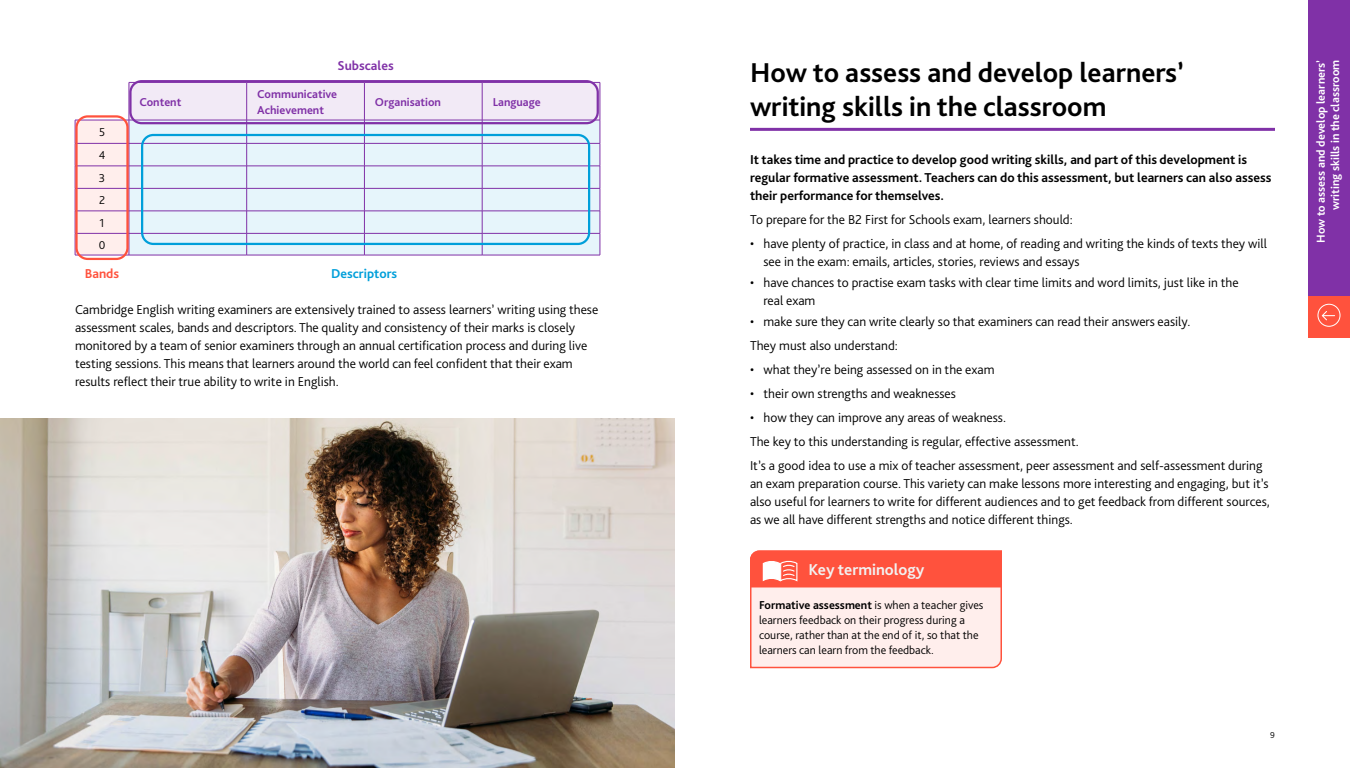
<style>
.page{position:relative;width:1350px;height:768px;background:#fff}
.page>*{position:absolute;margin:0;border:0;box-sizing:border-box;transform-origin:0 0}
.t1{font:700 28.5px/34.2px "Bliss Pro";color:#000}
.t2{font:700 16.5px "Bliss Pro";color:#f2f1f0}
.t3{font:300 13.5px/18px "Bliss Pro";color:#000}
.t4{font:700 13.5px/18px "Bliss Pro";color:#000}
.t5{font:700 13.5px "Bliss Pro";color:#009fda}
.t6{font:700 13.5px "Bliss Pro";color:#8031a7}
.t7{font:700 13.5px "Bliss Pro";color:#ff523d}
.t8{font:300 12px/22.5px "Bliss Pro";color:#000;text-align:justify}
.t9{font:700 12px/14.4px "Bliss Pro";color:#fff;text-align:right}
.t10{font:700 12px/15.8px "Bliss Pro";color:#8031a7}
.t11{font:300 9px "Bliss Pro";color:#000}
.s1{font-weight:700}
</style>
<div class="page">
<hr style="left:750px;top:128px;width:525px;height:3px;background:#8031a7">
<img style="left:0;top:418px;width:675px;height:350px">
<svg style="left:75px;top:82px;width:526px;height:173px"></svg>
<hr style="left:75px;top:255px;width:54px;height:1px;background:#8031a7">
<hr style="left:129px;top:255px;width:118px;height:1px;background:#8031a7">
<hr style="left:247px;top:255px;width:117px;height:1px;background:#8031a7">
<hr style="left:364px;top:255px;width:118px;height:1px;background:#8031a7">
<hr style="left:482px;top:255px;width:118px;height:1px;background:#8031a7">
<div style="left:141px;top:134px;width:449px;height:111px;border:2px solid #009fda;border-radius:11px"></div>
<div style="left:129px;top:80px;width:470px;height:44px;border:2px solid #8031a7;border-radius:11px"></div>
<div style="left:75px;top:115px;width:54px;height:145px;border:2px solid #ff523d;border-radius:11px"></div>
<svg style="left:750px;top:550px;width:252px;height:119px"></svg>
<div style="left:1308px;top:0;width:42px;height:317px;background:#8031a7"></div>
<div style="left:1308px;top:297px;width:42px;height:41px;background:#ff523d"></div>
<div style="left:1318px;top:304px;width:22px;height:23px;border:1px solid #fff;border-radius:50%"></div>
<svg style="left:1322px;top:311px;width:13px;height:9px"></svg>
<p class="t6" style="left:338px;top:57px;width:58px">Subscales</p>
<p class="t8" style="left:99px;top:121px;width:8px">5<br>4<br>3<br>2<br>1<br>0</p>
<p class="t10" style="left:139px;top:94px;width:43px">Content</p>
<p class="t10" style="left:257px;top:86px;width:82px">Communicative<br>Achievement</p>
<p class="t10" style="left:375px;top:94px;width:68px">Organisation</p>
<p class="t10" style="left:493px;top:94px;width:50px">Language</p>
<p class="t7" style="left:85px;top:265px;width:36px">Bands</p>
<p class="t5" style="left:331px;top:265px;width:67px">Descriptors</p>
<p class="t3" style="left:75px;top:300px;width:525px">Cambridge English writing examiners are extensively trained to assess learners’ writing using these assessment scales, bands and descriptors. The quality and consistency of their marks is closely monitored by a team of senior examiners through an annual certification process and during live testing sessions. This means that learners around the world can feel confident that their exam results reflect their true ability to write in English.</p>
<h1 class="t1" style="left:750px;top:54px;width:435px">How to assess and develop learners’ writing skills in the classroom</h1>
<p class="t4" style="left:750px;top:150px;width:523px">It takes time and practice to develop good writing skills, and part of this development is regular formative assessment. Teachers can do this assessment, but learners can also assess their performance for themselves.</p>
<p class="t3" style="left:750px;top:210px;width:324px">To prepare for the B2 First for Schools exam, learners should:</p>
<p class="t3" style="left:764px;top:234px;width:505px;text-indent:-14px">• have plenty of practice, in class and at home, of reading and writing the kinds of texts they will see in the exam: emails, articles, stories, reviews and essays</p>
<p class="t3" style="left:764px;top:273px;width:477px;text-indent:-14px">• have chances to practise exam tasks with clear time limits and word limits, just like in the real exam</p>
<p class="t3" style="left:750px;top:309px;width:442px;line-height:24px">• make sure they can write clearly so that examiners can read their answers easily.<br>They must also understand:</p>
<p class="t3" style="left:750px;top:360px;width:246px">• what they’re being assessed on in the exam</p>
<p class="t3" style="left:750px;top:384px;width:207px">• their own strengths and weaknesses</p>
<p class="t3" style="left:750px;top:405px;width:514px;line-height:24px">• how they can improve any areas of weakness.<br>The key to this understanding is regular, effective assessment.<br>It’s a good idea to use a mix of teacher assessment, peer assessment and self-assessment during</p>
<p class="t3" style="left:750px;top:474px;width:521px;text-align:justify">an exam preparation course. This variety can make lessons more interesting and engaging, but it’s also useful for learners to write for different audiences and to get feedback from different sources, as we all have different strengths and notice different things.</p>
<p class="t2" style="left:808px;top:560px;width:117px">Key terminology</p>
<p class="t8" style="left:759px;top:597px;width:226px;line-height:15px;text-align:left"><span class="s1">Formative assessment</span> is when a teacher gives learners feedback on their progress during a course, rather than at the end of it, so that the learners can learn from the feedback.</p>
<p class="t11" style="left:1270px;top:730px;width:6px">9</p>
<p class="t9" style="left:1313px;top:243px;width:184px;rotate:-90deg">How to assess and develop learners’ writing skills in the classroom</p>
</div>
